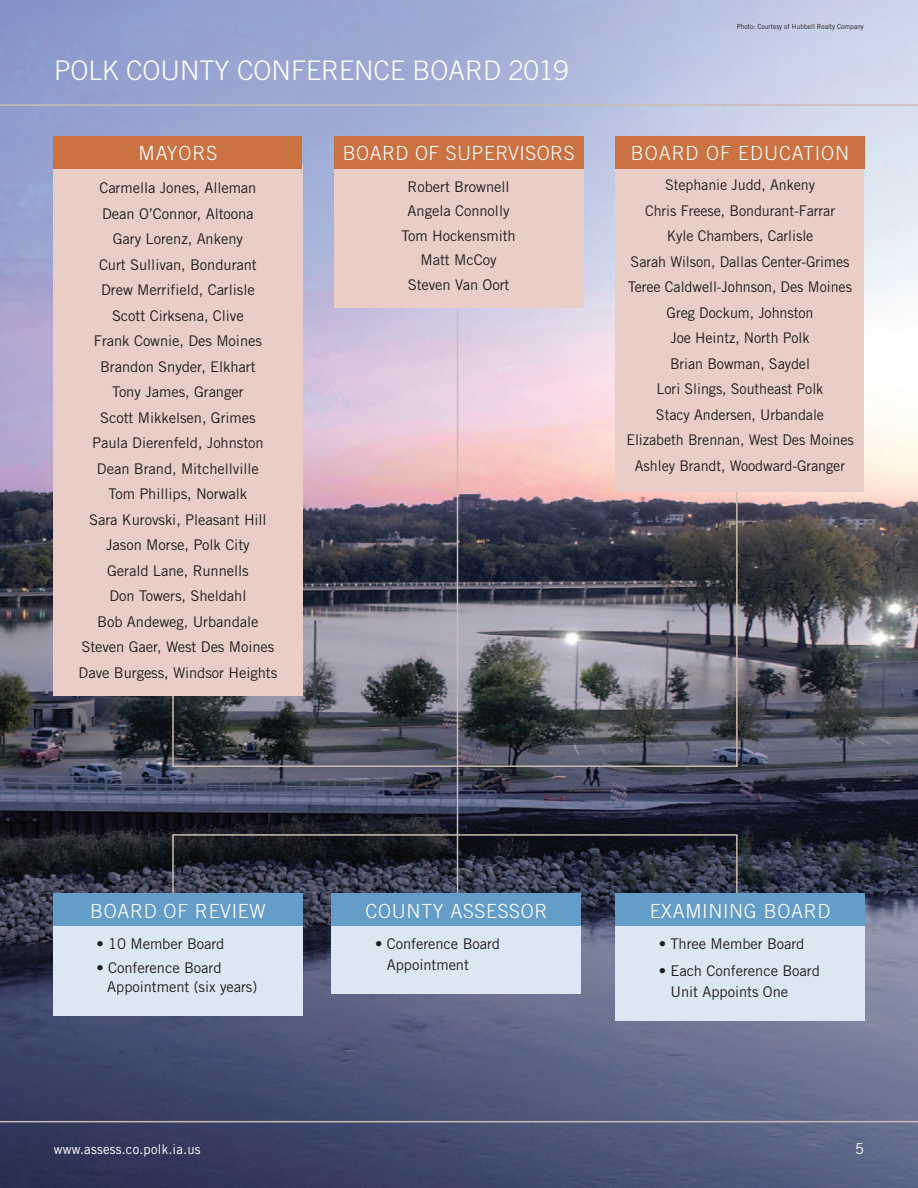
<style>
.page{position:relative;width:918px;height:1188px;background:#fff}
.page>*{position:absolute;margin:0;border:0;box-sizing:border-box;transform-origin:0 0}
.t1{font:300 27px "Trade Gothic";color:#fff}
.t2{font:300 19.5px "Trade Gothic";letter-spacing:.035em;color:#fff}
.t3{font:15px "Trade Gothic";color:#fff}
.t4{font:14.7px/19.2px "Trade Gothic";letter-spacing:-.005em;color:#231f20}
.t5{font:13.5px "Trade Gothic";letter-spacing:.015em;color:#fff}
.t6{font:7.05px "Trade Gothic";letter-spacing:-.005em;color:#231f20;scale:.95 1}
</style>
<div class="page">
<img style="left:0;top:0;width:918px;height:1188px">
<hr style="left:0;top:1121px;width:918px;height:1px;background:#cabdaf">
<hr style="left:457px;top:307px;width:1px;height:614px;background:#cabdaf">
<hr style="left:736px;top:484px;width:2px;height:283px;background:#cabdaf">
<hr style="left:172px;top:687px;width:2px;height:80px;background:#cabdaf">
<hr style="left:172px;top:765px;width:566px;height:2px;background:#cabdaf">
<hr style="left:172px;top:835px;width:2px;height:74px;background:#cabdaf">
<hr style="left:736px;top:835px;width:2px;height:72px;background:#cabdaf">
<hr style="left:172px;top:834px;width:566px;height:2px;background:#cabdaf">
<div style="left:53px;top:164px;width:249px;height:532px;background:#e8cec7"></div>
<div style="left:53px;top:136px;width:249px;height:32px;background:#ca7242"></div>
<div style="left:615px;top:168px;width:249px;height:323px;background:#e8cec7"></div>
<div style="left:615px;top:136px;width:250px;height:32px;background:#ca7242"></div>
<div style="left:334px;top:168px;width:249px;height:139px;background:#e8cec7"></div>
<div style="left:334px;top:136px;width:249px;height:32px;background:#ca7242"></div>
<div style="left:53px;top:926px;width:249px;height:90px;background:#dbe7f2"></div>
<div style="left:53px;top:894px;width:249px;height:32px;background:#649dc7"></div>
<div style="left:332px;top:926px;width:249px;height:68px;background:#dbe7f2"></div>
<div style="left:332px;top:894px;width:249px;height:32px;background:#649dc7"></div>
<div style="left:615px;top:926px;width:250px;height:94px;background:#dbe7f2"></div>
<div style="left:615px;top:894px;width:250px;height:32px;background:#649dc7"></div>
<hr style="left:0;top:104px;width:918px;height:2px;background:#cabdaf">
<p class="t1" style="left:54px;top:60px;width:516px">POLK COUNTY CONFERENCE BOARD 2019</p>
<p class="t2" style="left:138px;top:146px;width:80px">MAYORS</p>
<p class="t4" style="left:99px;top:180px;width:159px">Carmella Jones, Alleman</p>
<p class="t4" style="left:102px;top:205px;width:153px">Dean O’Connor, Altoona</p>
<p class="t4" style="left:113px;top:231px;width:132px">Gary Lorenz, Ankeny</p>
<p class="t4" style="left:99px;top:256px;width:159px">Curt Sullivan, Bondurant</p>
<p class="t4" style="left:101px;top:282px;width:155px">Drew Merrifield, Carlisle</p>
<p class="t4" style="left:112px;top:307px;width:133px">Scott Cirksena, Clive</p>
<p class="t4" style="left:94px;top:333px;width:170px">Frank Cownie, Des Moines</p>
<p class="t4" style="left:100px;top:358px;width:157px">Brandon Snyder, Elkhart</p>
<p class="t4" style="left:112px;top:384px;width:133px">Tony James, Granger</p>
<p class="t4" style="left:100px;top:409px;width:157px">Scott Mikkelsen, Grimes</p>
<p class="t4" style="left:92px;top:435px;width:173px">Paula Dierenfeld, Johnston</p>
<p class="t4" style="left:97px;top:460px;width:163px">Dean Brand, Mitchellville</p>
<p class="t4" style="left:109px;top:486px;width:140px">Tom Phillips, Norwalk</p>
<p class="t4" style="left:89px;top:511px;width:179px">Sara Kurovski, Pleasant Hill</p>
<p class="t4" style="left:106px;top:537px;width:145px">Jason Morse, Polk City</p>
<p class="t4" style="left:107px;top:562px;width:143px">Gerald Lane, Runnells</p>
<p class="t4" style="left:109px;top:588px;width:139px">Don Towers, Sheldahl</p>
<p class="t4" style="left:97px;top:613px;width:163px">Bob Andeweg, Urbandale</p>
<p class="t4" style="left:81px;top:639px;width:195px">Steven Gaer, West Des Moines</p>
<p class="t4" style="left:79px;top:664px;width:200px">Dave Burgess, Windsor Heights</p>
<p class="t2" style="left:343px;top:146px;width:233px">BOARD OF SUPERVISORS</p>
<p class="t4" style="left:408px;top:179px;width:103px">Robert Brownell</p>
<p class="t4" style="left:408px;top:203px;width:103px">Angela Connolly</p>
<p class="t4" style="left:401px;top:227px;width:116px">Tom Hockensmith</p>
<p class="t4" style="left:421px;top:252px;width:78px">Matt McCoy</p>
<p class="t4" style="left:408px;top:276px;width:103px">Steven Van Oort</p>
<p class="t6" style="left:737px;top:24px;width:135px">Photo: Courtesy of Hubbell Realty Company</p>
<p class="t2" style="left:631px;top:146px;width:220px">BOARD OF EDUCATION</p>
<p class="t4" style="left:665px;top:177px;width:152px">Stephanie Judd, Ankeny</p>
<p class="t4" style="left:645px;top:202px;width:192px">Chris Freese, Bondurant-Farrar</p>
<p class="t4" style="left:667px;top:228px;width:148px">Kyle Chambers, Carlisle</p>
<p class="t4" style="left:631px;top:253px;width:220px">Sarah Wilson, Dallas Center-Grimes</p>
<p class="t4" style="left:628px;top:279px;width:225px">Teree Caldwell-Johnson, Des Moines</p>
<p class="t4" style="left:667px;top:304px;width:148px">Greg Dockum, Johnston</p>
<p class="t4" style="left:670px;top:330px;width:141px">Joe Heintz, North Polk</p>
<p class="t4" style="left:670px;top:355px;width:141px">Brian Bowman, Saydel</p>
<p class="t4" style="left:657px;top:381px;width:168px">Lori Slings, Southeast Polk</p>
<p class="t4" style="left:656px;top:406px;width:170px">Stacy Andersen, Urbandale</p>
<p class="t4" style="left:626px;top:432px;width:229px">Elizabeth Brennan, West Des Moines</p>
<p class="t4" style="left:635px;top:457px;width:212px">Ashley Brandt, Woodward-Granger</p>
<p class="t2" style="left:90px;top:904px;width:177px">BOARD OF REVIEW</p>
<p class="t4" style="left:96px;top:936px;width:130px">• 10 Member Board</p>
<p class="t4" style="left:107px;top:959px;width:152px;text-indent:-11px">• Conference Board<br>Appointment (six years)</p>
<p class="t2" style="left:366px;top:904px;width:183px">COUNTY ASSESSOR</p>
<p class="t4" style="left:375px;top:936px;width:127px">• Conference Board</p>
<p class="t4" style="left:387px;top:957px;width:84px">Appointment</p>
<p class="t2" style="left:650px;top:904px;width:182px">EXAMINING BOARD</p>
<p class="t4" style="left:659px;top:936px;width:147px">• Three Member Board</p>
<p class="t4" style="left:659px;top:962px;width:163px">• Each Conference Board</p>
<p class="t4" style="left:670px;top:983px;width:119px">Unit Appoints One</p>
<p class="t5" style="left:54px;top:1144px;width:148px">www.assess.co.polk.ia.us</p>
<p class="t3" style="left:855px;top:1143px;width:10px">5</p>
</div>
